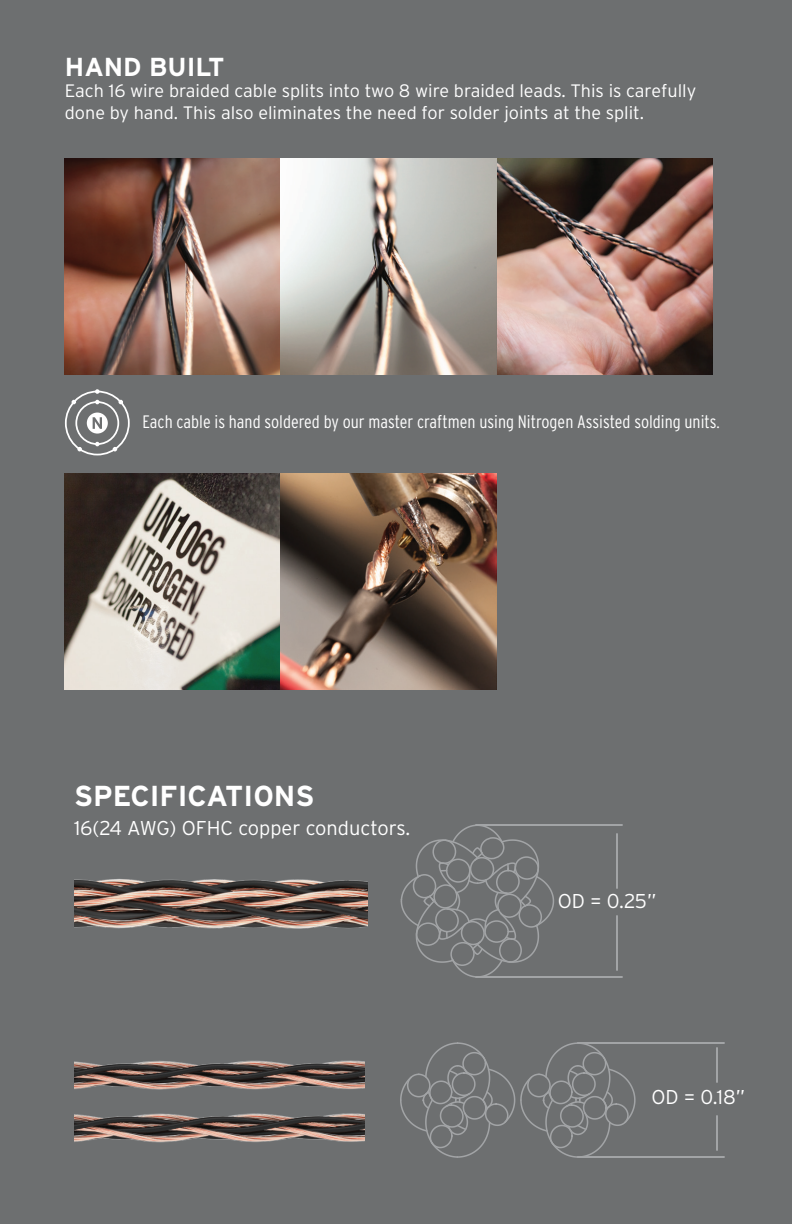
<style>
.page{position:relative;width:792px;height:1224px;background:#6d6f70}
.page>*{position:absolute;margin:0;border:0;box-sizing:border-box;transform-origin:0 0}
.t1{font:700 28.8px "Interstate";color:#fff}
.t2{font:700 26px "Interstate";color:#fff}
.t3{font:300 20px "Interstate";color:#fff}
.t4{font:300 18px/21.6px "Interstate";color:#fff}
.t5{font:300 condensed 18px "Interstate";color:#fff}
</style>
<div class="page">
<svg style="left:400px;top:824px;width:154px;height:154px"></svg>
<hr style="left:476px;top:824px;width:146px;height:2px;background:#a2a4a6">
<hr style="left:476px;top:976px;width:146px;height:2px;background:#a2a4a6">
<hr style="left:616px;top:834px;width:2px;height:54px;background:#a2a4a6">
<hr style="left:616px;top:916px;width:2px;height:54px;background:#a2a4a6">
<svg style="left:400px;top:1042px;width:236px;height:116px"></svg>
<hr style="left:578px;top:1156px;width:146px;height:2px;background:#a2a4a6">
<hr style="left:578px;top:1042px;width:146px;height:2px;background:#a2a4a6">
<hr style="left:716px;top:1116px;width:2px;height:34px;background:#a2a4a6">
<hr style="left:716px;top:1048px;width:2px;height:34px;background:#a2a4a6">
<img style="left:74px;top:879px;width:293px;height:50px">
<img style="left:74px;top:1060px;width:290px;height:83px">
<img style="left:65px;top:474px;width:432px;height:216px">
<img style="left:65px;top:159px;width:648px;height:216px">
<svg style="left:65px;top:389px;width:65px;height:66px"></svg>
<h2 class="t2" style="left:65px;top:52px;width:161px">HAND BUILT</h2>
<p class="t4" style="left:65px;top:80px;width:633px">Each 16 wire braided cable splits into two 8 wire braided leads. This is carefully done by hand. This also eliminates the need for solder joints at the split.</p>
<p class="t5" style="left:143px;top:412px;width:579px">Each cable is hand soldered by our master craftmen using Nitrogen Assisted solding units.</p>
<h1 class="t1" style="left:74px;top:780px;width:242px">SPECIFICATIONS</h1>
<p class="t3" style="left:74px;top:817px;width:338px">16(24 AWG) OFHC copper conductors.</p>
<p class="t3" style="left:558px;top:889px;width:100px">OD = 0.25”</p>
<p class="t3" style="left:651px;top:1085px;width:95px">OD = 0.18”</p>
</div>
